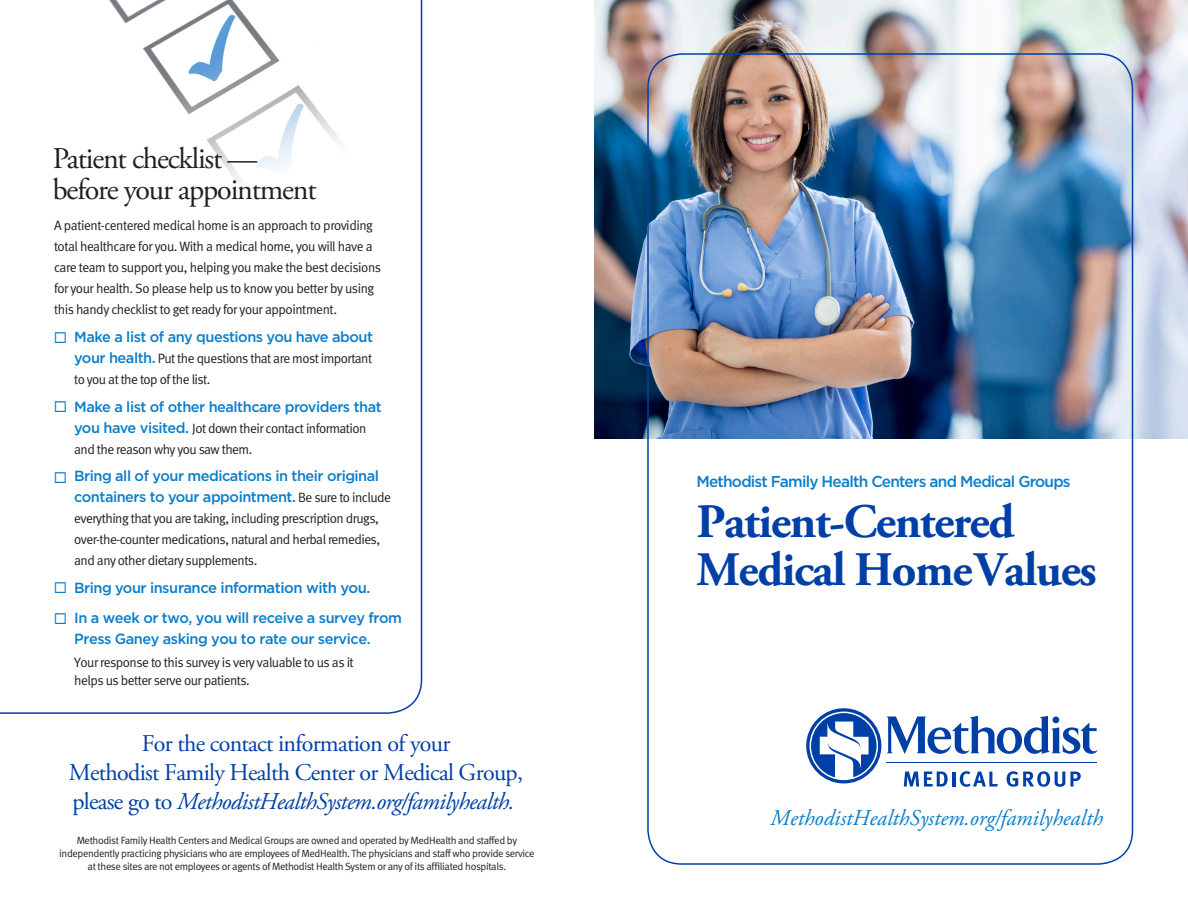
<style>
.page{position:relative;width:1188px;height:918px;background:#fff}
.page>*{position:absolute;margin:0;border:0;box-sizing:border-box;transform-origin:0 0}
.t1{font:700 48px/48px "Adobe Garamond Pro";letter-spacing:-.03em;color:#0040a6}
.t2{font:30px/31.5px "Adobe Garamond Pro";letter-spacing:-.04em;color:#231f20}
.t3{font:24px/28.8px "Adobe Garamond Pro";letter-spacing:-.03em;color:#0040a6;text-align:center}
.t4{font:italic 22.5px "Adobe Garamond Pro";color:#0a7eca}
.t5{font:500 15.75px "Gotham";letter-spacing:-.05em;color:#0a7eca}
.t6{font:500 15px "Gotham";letter-spacing:-.035em;color:#0a7eca}
.t7{font:500 14.7px/21px "Gotham";letter-spacing:-.03em;color:#0a7eca}
.t8{font:13.5px/21px "Meta Normal LF";letter-spacing:-.04em;color:#231f20}
.t9{font:10.5px/12.6px "Meta Normal LF";letter-spacing:-.035em;color:#231f20;text-align:center}
.s1{font-family:"Gotham";font-weight:500;font-size:14.7px;color:#0a7eca}
.s2{font-family:"Meta Normal LF";font-weight:400;font-size:13.5px;color:#231f20}
.s3{font-size:14.7px}
.s4{font-style:italic}
</style>
<div class="page">
<img style="left:595px;top:0;width:593px;height:439px">
<svg style="left:0;top:0;width:422px;height:714px"></svg>
<svg style="left:886px;top:716px;width:212px;height:38px"></svg>
<svg style="left:806px;top:708px;width:75px;height:75px"></svg>
<svg style="left:810px;top:712px;width:68px;height:68px"></svg>
<hr style="left:886px;top:762px;width:211px;height:1px;background:#0040a6">
<svg style="left:904px;top:772px;width:44px;height:15px"></svg>
<hr style="left:952px;top:772px;width:3px;height:15px;background:#0040a6">
<svg style="left:960px;top:771px;width:38px;height:16px"></svg>
<svg style="left:1007px;top:771px;width:74px;height:16px"></svg>
<svg style="left:55px;top:332px;width:11px;height:11px"></svg>
<svg style="left:55px;top:401px;width:11px;height:11px"></svg>
<svg style="left:55px;top:472px;width:11px;height:11px"></svg>
<svg style="left:55px;top:582px;width:11px;height:42px"></svg>
<h2 class="t2" style="left:53px;top:144px;width:265px">Patient checklist — before your appointment</h2>
<p class="t8" style="left:54px;top:215px;width:329px">A patient-centered medical home is an approach to providing total healthcare for you. With a medical home, you will have a care team to support you, helping you make the best decisions for your health. So please help us to know you better by using this handy checklist to get ready for your appointment.</p>
<p class="t7" style="left:74px;top:326px;width:300px">Make a list of any questions you have about</p>
<p class="t8" style="left:74px;top:348px;width:299px"><span class="s1">your health.</span> Put the questions that are most important to you at the top of the list.</p>
<p class="t7" style="left:74px;top:396px;width:309px">Make a list of other healthcare providers that</p>
<p class="t8" style="left:74px;top:417px;width:294px"><span class="s1">you have visited.</span> Jot down their contact information and the reason why you saw them.</p>
<p class="t7" style="left:74px;top:465px;width:318px">Bring all of your medications in their original containers to your appointment. <span class="s2">Be sure to include</span></p>
<p class="t8" style="left:74px;top:508px;width:306px">everything that you are taking, including prescription drugs,</p>
<p class="t8" style="left:74px;top:529px;width:307px">over-the-counter medications, natural and herbal remedies, and any other dietary supplements.</p>
<p class="t6" style="left:74px;top:579px;width:298px"><span class="s3">Bring your insu</span>rance information with you.</p>
<p class="t7" style="left:74px;top:607px;width:329px">In a week or two, you will receive a survey from<br>Press Ganey asking you to rate our service.</p>
<p class="t8" style="left:74px;top:654px;width:281px;line-height:18px">Your response to this survey is very valuable to us as it helps us better serve our patients.</p>
<h3 class="t3" style="left:69px;top:730px;width:456px">For the contact information of your<br>Methodist Family Health Center or Medical Group, please go to <span class="s4">MethodistHealthSystem.org/familyhealth.</span></h3>
<p class="t9" style="left:59px;top:834px;width:477px">Methodist Family Health Centers and Medical Groups are owned and operated by MedHealth and staffed by independently practicing physicians who are employees of MedHealth. The physicians and staff who provide service at these sites are not employees or agents of Methodist Health System or any of its affiliated hospitals.</p>
<p class="t5" style="left:696px;top:473px;width:376px">Methodist Family Health Centers and Medical Groups</p>
<h1 class="t1" style="left:696px;top:498px;width:402px">Patient-Centered<br>Medical HomeValues</h1>
<h3 class="t4" style="left:771px;top:804px;width:334px">MethodistHealthSystem.org/familyhealth</h3>
</div>
